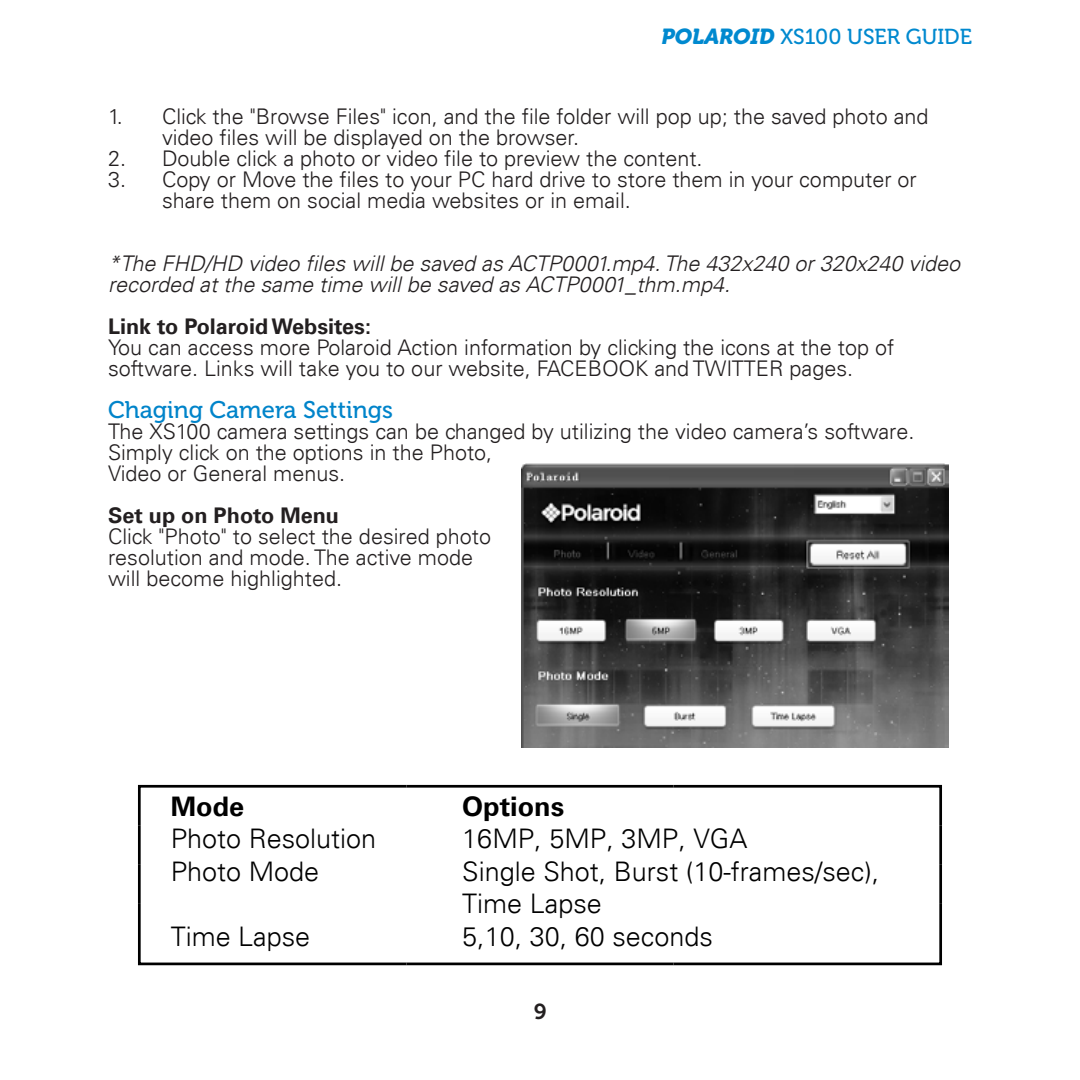
<style>
.page{position:relative;width:1080px;height:1080px;background:#fff}
.page>*{position:absolute;margin:0;border:0;box-sizing:border-box;transform-origin:0 0}
.t1{font:300 27px/32.4px "Univers LT";color:#000}
.t2{font:700 27px "Univers LT";color:#000}
.t3{font:24px "Museo 500";color:#0084ca}
.t4{font:300 21.6px/21px "Univers LT";color:#231f20}
.t5{font:italic 300 21.6px/21px "Univers LT";color:#231f20}
.t6{font:700 21.6px "Univers LT";color:#231f20}
.t7{font:21.6px "Museo 500";color:#0089cf}
.t8{font:21.6px "Museo Slab 700";color:#231f20}
.s1{font-family:"Museo 900";font-style:italic}
</style>
<div class="page">
<img style="left:521px;top:464px;width:428px;height:283px">
<hr style="left:406px;top:785px;width:268px;height:3px;background:#000">
<hr style="left:406px;top:963px;width:268px;height:2px;background:#000">
<svg style="left:138px;top:784px;width:271px;height:41px"></svg>
<hr style="left:138px;top:825px;width:3px;height:39px;background:#000">
<hr style="left:138px;top:864px;width:3px;height:39px;background:#000">
<svg style="left:138px;top:900px;width:271px;height:66px"></svg>
<svg style="left:671px;top:784px;width:271px;height:41px"></svg>
<hr style="left:939px;top:825px;width:3px;height:39px;background:#000">
<hr style="left:939px;top:864px;width:3px;height:39px;background:#000">
<svg style="left:671px;top:900px;width:271px;height:66px"></svg>
<p class="t7" style="left:661px;top:25px;width:312px"><span class="s1">POLAROID</span> XS100 USER GUIDE</p>
<p class="t4" style="left:162px;top:105px;width:768px;text-indent:-54px">1. Click the "Browse Files" icon, and the file folder will pop up; the saved photo and video files will be displayed on the browser.</p>
<p class="t4" style="left:108px;top:147px;width:596px">2. Double click a photo or video file to preview the content.</p>
<p class="t4" style="left:162px;top:168px;width:756px;text-indent:-54px">3. Copy or Move the files to your PC hard drive to store them in your computer or share them on social media websites or in email.</p>
<p class="t5" style="left:108px;top:252px;width:854px">*The FHD/HD video files will be saved as ACTP0001.mp4. The 432x240 or 320x240 video recorded at the same time will be saved as ACTP0001_thm.mp4.</p>
<p class="t6" style="left:108px;top:313px;width:265px">Link to Polaroid Websites:</p>
<p class="t4" style="left:108px;top:336px;width:788px">You can access more Polaroid Action information by clicking the icons at the top of software. Links will take you to our website, FACEBOOK and TWITTER pages.</p>
<p class="t3" style="left:108px;top:396px;width:286px">Chaging Camera Settings</p>
<p class="t4" style="left:108px;top:420px;width:808px">The XS100 camera settings can be changed by utilizing the video camera’s software.<br>Simply click on the options in the Photo,<br>Video or General menus.</p>
<p class="t6" style="left:108px;top:502px;width:233px">Set up on Photo Menu</p>
<p class="t4" style="left:108px;top:525px;width:385px">Click "Photo" to select the desired photo resolution and mode. The active mode will become highlighted.</p>
<p class="t2" style="left:171px;top:791px;width:75px">Mode</p>
<p class="t2" style="left:462px;top:791px;width:104px">Options</p>
<p class="t1" style="left:171px;top:823px;width:207px">Photo Resolution</p>
<p class="t1" style="left:462px;top:823px;width:287px">16MP, 5MP, 3MP, VGA</p>
<p class="t1" style="left:171px;top:855px;width:150px">Photo Mode</p>
<p class="t1" style="left:462px;top:855px;width:419px">Single Shot, Burst (10-frames/sec),<br>Time Lapse</p>
<p class="t1" style="left:171px;top:920px;width:141px">Time Lapse</p>
<p class="t1" style="left:462px;top:920px;width:252px">5,10, 30, 60 seconds</p>
<p class="t8" style="left:534px;top:999px;width:15px">9</p>
</div>
